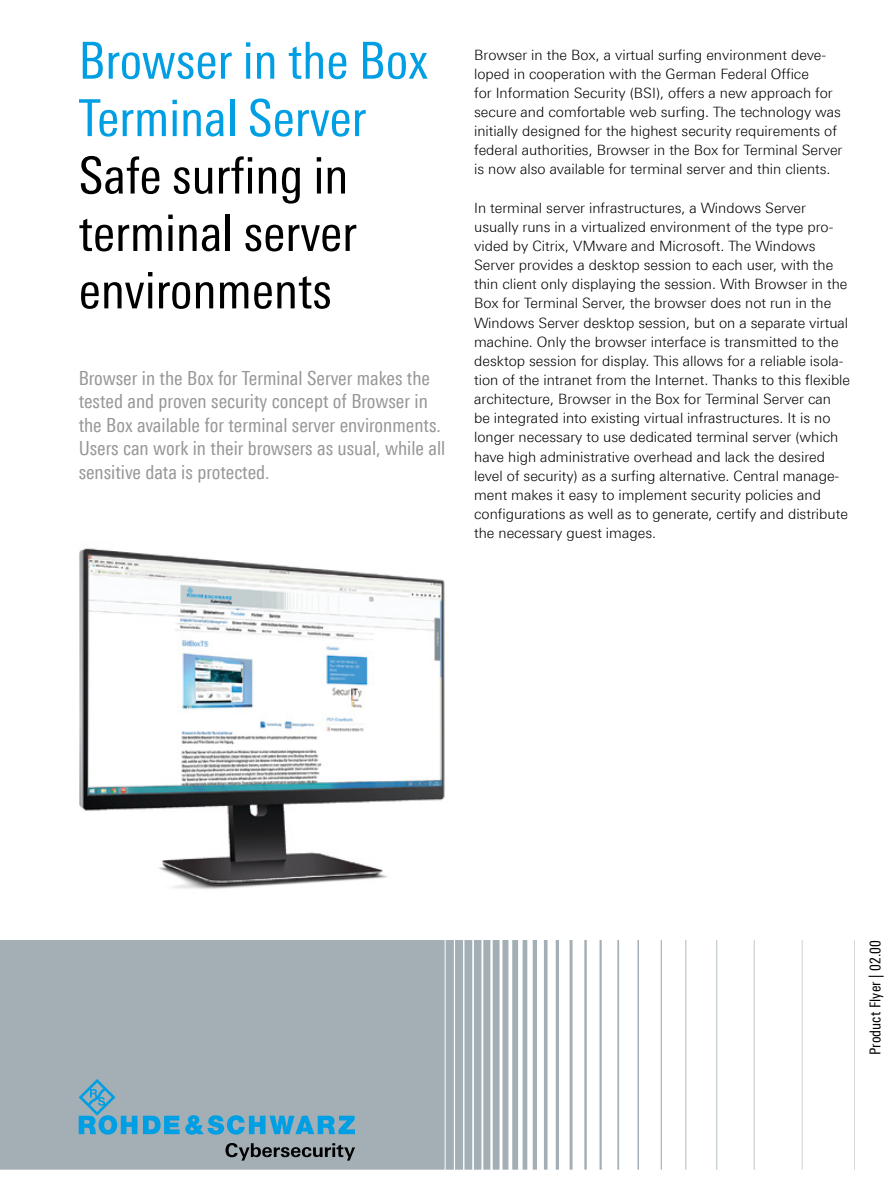
<style>
.page{position:relative;width:893px;height:1191px;background:#fff}
.page>*{position:absolute;margin:0;border:0;box-sizing:border-box;transform-origin:0 0}
.Seiten_Headline_34Pt{font:51px/57.4px "Linotype Univers 420 Cn";color:#000}
.Seiten_Headline_34Pt-2{font:51px/57.4px "Linotype Univers 420 Cn";color:#009fe3}
.Leitartikel{font:19.5px/23.4px "Linotype Univers 420 Cn";color:#969798}
.t1{font:15px "Linotype Univers 420 Cn";letter-spacing:.015em;color:#000}
.Haupttext{font:300 14.25px/19.2px "Linotype Univers 330";color:#000}
</style>
<div class="page">
<img style="left:79px;top:548px;width:366px;height:341px">
<svg style="left:0;top:940px;width:855px;height:229px;fill:#a4afb5"></svg>
<svg style="left:225px;top:1143px;width:130px;height:17px;background:#70787c"></svg>
<svg style="left:79px;top:1078px;width:58px;height:56px;background:#6ea9c3"></svg>
<svg style="left:143px;top:1115px;width:212px;height:19px;background:#47a5ce"></svg>
<p class="Seiten_Headline_34Pt-2" style="left:79px;top:32px;width:351px">Browser in the Box<br>Terminal Server</p>
<p class="Seiten_Headline_34Pt" style="left:79px;top:146px;width:280px">Safe surfing in terminal server environments</p>
<p class="Leitartikel" style="left:79px;top:366px;width:368px">Browser in the Box for Terminal Server makes the tested and proven security concept of Browser in the Box available for terminal server environments.<br>Users can work in their browsers as usual, while all sensitive data is protected.</p>
<p class="Haupttext" style="left:474px;top:45px;width:370px">Browser in the Box, a virtual surfing environment deve&shy;loped in cooperation with the German Federal Office<br>for Information Security (BSI), offers a new approach for secure and comfortable web surfing. The technology was initially designed for the highest security requirements of federal authorities, Browser in the Box for Terminal Server is now also available for terminal server and thin clients.</p>
<p class="Haupttext" style="left:474px;top:198px;width:378px">In terminal server infrastructures, a Windows Server usually runs in a virtualized environment of the type pro&shy;vided by Citrix, VMware and Microsoft. The Windows Server provides a desktop session to each user, with the thin client only displaying the session. With Browser in the Box for Terminal Server, the browser does not run in the Windows Server desktop session, but on a separate virtual machine. Only the browser interface is transmitted to the desktop session for display. This allows for a reliable isola&shy;tion of the intranet from the Internet. Thanks to this flexible architecture, Browser in the Box for Terminal Server can be integrated into existing virtual infrastructures. It is no longer necessary to use dedicated terminal server (which have high administrative overhead and lack the desired level of security) as a surfing alternative. Central manage&shy;ment makes it easy to implement security policies and configurations as well as to generate, certify and distribute the necessary guest images.</p>
<p class="t1" style="left:866px;top:1055px;width:117px;rotate:-90deg">Product Flyer | 02.00</p>
</div>
